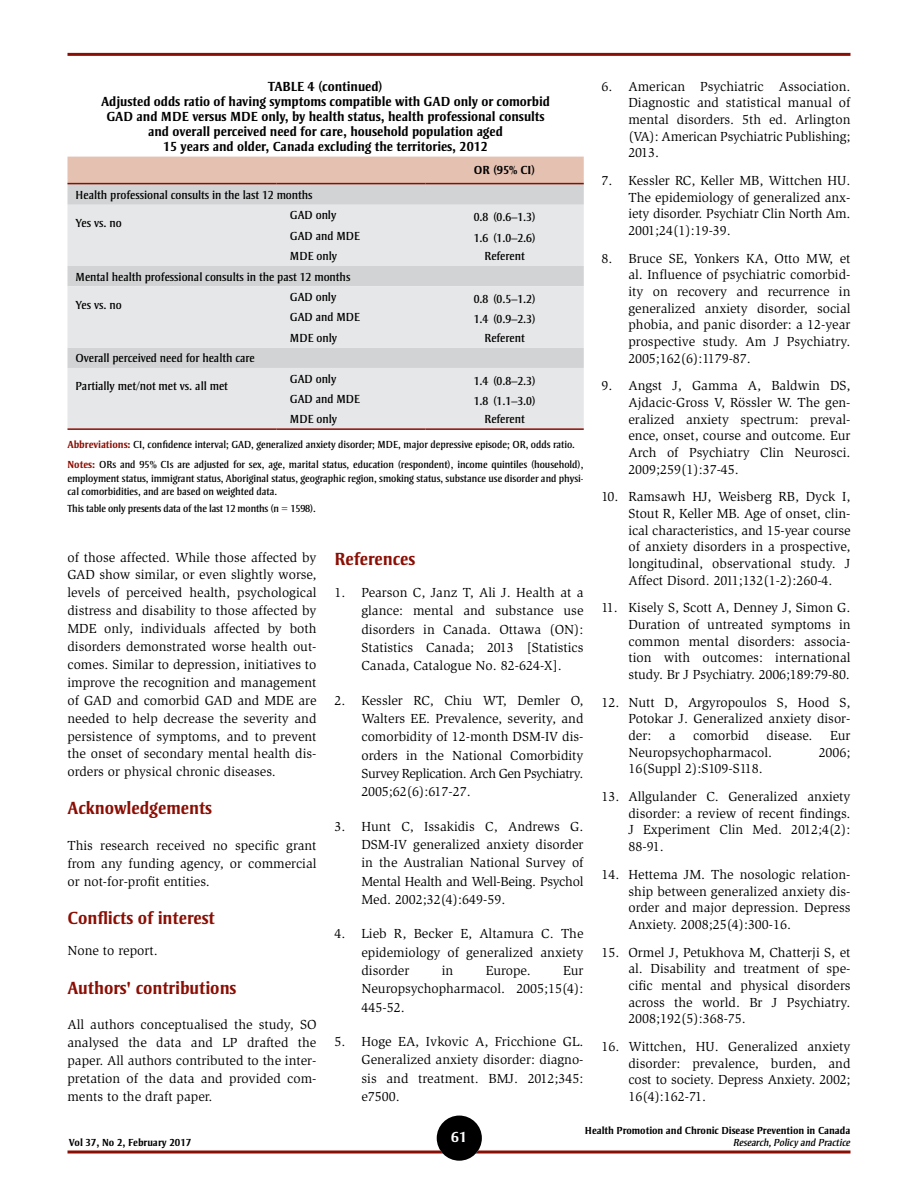
<style>
.page{position:relative;width:918px;height:1188px;background:#fff}
.page>*{position:absolute;margin:0;border:0;box-sizing:border-box;transform-origin:0 0}
.BODY{font:700 18px "Strayhorn MT Std";color:#8b0e04}
.t1{font:700 15px "Strayhorn MT Std";color:#fff}
.BODY-2{font:13.5px/16.6px "Slimbach Std";color:#000;text-align:justify}
.Tableau_titre{font:700 13.5px/15px "Strayhorn MT Std";color:#000;text-align:center}
.Tableau_Body{font:12px "Strayhorn MT Std";color:#000}
.Tableau_titre_de_col{font:700 12px "Strayhorn MT Std";color:#000}
.BODY-3{font:10.5px/13.5px "Strayhorn MT Std";color:#000;text-align:justify}
.t2{font:700 10.5px "Strayhorn MT Std";color:#000}
.t3{font:italic 10.5px "Strayhorn MT Std";color:#000}
.s1{font-weight:700;color:#8b0e04}
</style>
<div class="page">
<svg style="left:68px;top:1150px;width:782px;height:4px;background:#a74a42"></svg>
<hr style="left:68px;top:53px;width:782px;height:3px;background:#8b0e04">
<div style="left:437px;top:1116px;width:45px;height:45px;background:#000;border-radius:50%"></div>
<div style="left:68px;top:157px;width:516px;height:26px;background:#e5c1b1"></div>
<svg style="left:68px;top:184px;width:516px;height:21px;background:#d0d0d1"></svg>
<svg style="left:68px;top:205px;width:516px;height:223px;background:#e2e3e4"></svg>
<hr style="left:68px;top:428px;width:208px;height:2px;background:#8b0e04">
<hr style="left:68px;top:183px;width:208px;height:1px;background:#8b0e04">
<hr style="left:276px;top:183px;width:150px;height:1px;background:#8b0e04">
<hr style="left:426px;top:183px;width:158px;height:1px;background:#8b0e04">
<hr style="left:276px;top:428px;width:150px;height:2px;background:#8b0e04">
<hr style="left:426px;top:428px;width:158px;height:2px;background:#8b0e04">
<p class="Tableau_titre" style="left:101px;top:79px;width:450px">TABLE 4 (continued)<br>Adjusted odds ratio of having symptoms compatible with GAD only or comorbid GAD and MDE versus MDE only, by health status, health professional consults and overall perceived need for care, household population aged<br>15 years and older, Canada excluding the territories, 2012</p>
<p class="Tableau_titre_de_col" style="left:474px;top:163px;width:63px">OR (95% CI)</p>
<p class="Tableau_Body" style="left:76px;top:188px;width:239px">Health professional consults in the last 12 months</p>
<p class="Tableau_Body" style="left:76px;top:216px;width:48px">Yes vs. no</p>
<p class="Tableau_Body" style="left:290px;top:208px;width:48px">GAD only</p>
<p class="Tableau_Body" style="left:474px;top:211px;width:64px">0.8 (0.6–1.3)</p>
<p class="Tableau_Body" style="left:290px;top:229px;width:72px">GAD and MDE</p>
<p class="Tableau_Body" style="left:474px;top:231px;width:64px">1.6 (1.0–2.6)</p>
<p class="Tableau_Body" style="left:290px;top:249px;width:49px">MDE only</p>
<p class="Tableau_Body" style="left:484px;top:249px;width:42px">Referent</p>
<p class="Tableau_Body" style="left:76px;top:270px;width:276px">Mental health professional consults in the past 12 months</p>
<p class="Tableau_Body" style="left:76px;top:298px;width:48px">Yes vs. no</p>
<p class="Tableau_Body" style="left:290px;top:290px;width:48px">GAD only</p>
<p class="Tableau_Body" style="left:474px;top:292px;width:64px">0.8 (0.5–1.2)</p>
<p class="Tableau_Body" style="left:290px;top:310px;width:72px">GAD and MDE</p>
<p class="Tableau_Body" style="left:474px;top:313px;width:64px">1.4 (0.9–2.3)</p>
<p class="Tableau_Body" style="left:290px;top:331px;width:49px">MDE only</p>
<p class="Tableau_Body" style="left:484px;top:331px;width:42px">Referent</p>
<p class="Tableau_Body" style="left:76px;top:351px;width:181px">Overall perceived need for health care</p>
<p class="Tableau_Body" style="left:76px;top:379px;width:154px">Partially met/not met vs. all met</p>
<p class="Tableau_Body" style="left:290px;top:372px;width:48px">GAD only</p>
<p class="Tableau_Body" style="left:474px;top:374px;width:64px">1.4 (0.8–2.3)</p>
<p class="Tableau_Body" style="left:290px;top:392px;width:72px">GAD and MDE</p>
<p class="Tableau_Body" style="left:474px;top:394px;width:64px">1.8 (1.1–3.0)</p>
<p class="Tableau_Body" style="left:290px;top:412px;width:49px">MDE only</p>
<p class="Tableau_Body" style="left:484px;top:412px;width:42px">Referent</p>
<p class="BODY-3" style="left:68px;top:438px;width:509px"><span class="s1">Abbreviations:</span> CI, confidence interval; GAD, generalized anxiety disorder; MDE, major depressive episode; OR, odds ratio.</p>
<p class="BODY-3" style="left:68px;top:458px;width:518px"><span class="s1">Notes:</span> ORs and 95% CIs are adjusted for sex, age, marital status, education (respondent), income quintiles (household), employment status, immigrant status, Aboriginal status, geographic region, smoking status, substance use disorder and physi&shy;cal comorbidities, and are based on weighted data.</p>
<p class="BODY-3" style="left:68px;top:502px;width:250px">This table only presents data of the last 12 months (n = 1598).</p>
<p class="BODY-2" style="left:68px;top:548px;width:251px;line-height:17.9px">of those affected. While those affected by GAD show similar, or even slightly worse, levels of perceived health, psychological distress and disability to those affected by MDE only, individuals affected by both disorders demonstrated worse health out&shy;comes. Similar to depression, initiatives to improve the recognition and management of GAD and comorbid GAD and MDE are needed to help decrease the severity and persistence of symptoms, and to prevent the onset of secondary mental health dis&shy;orders or physical chronic diseases.</p>
<p class="BODY" style="left:68px;top:798px;width:146px">Acknowledgements</p>
<p class="BODY-2" style="left:68px;top:837px;width:251px;line-height:17.9px">This research received no specific grant from any funding agency, or commercial or not-for-profit entities.</p>
<h2 class="BODY" style="left:68px;top:908px;width:149px">Conflicts of interest</h2>
<p class="BODY-2" style="left:68px;top:943px;width:92px">None to report.</p>
<p class="BODY" style="left:68px;top:977px;width:170px">Authors' contributions</p>
<p class="BODY-2" style="left:68px;top:1016px;width:251px;line-height:17.9px">All authors conceptualised the study, SO analysed the data and LP drafted the paper. All authors contributed to the inter&shy;pretation of the data and provided com&shy;ments to the draft paper.</p>
<h2 class="BODY" style="left:334px;top:548px;width:82px">References</h2>
<p class="BODY-2" style="left:362px;top:583px;width:224px;line-height:18.5px;text-indent:-27px">1. Pearson C, Janz T, Ali J. Health at a glance: mental and substance use disorders in Canada. Ottawa (ON):<br>Statistics Canada; 2013 [Statistics Canada, Catalogue No. 82-624-X].</p>
<p class="BODY-2" style="left:362px;top:691px;width:224px;line-height:18.5px;text-indent:-27px">2. Kessler RC, Chiu WT, Demler O, Walters EE. Prevalence, severity, and comorbidity of 12-month DSM-IV dis&shy;orders in the National Comorbidity Survey Replication. Arch Gen Psychiatry.<br>2005;62(6):617-27.</p>
<p class="BODY-2" style="left:362px;top:817px;width:224px;line-height:18.5px;text-indent:-27px">3. Hunt C, Issakidis C, Andrews G.<br>DSM-IV generalized anxiety disorder in the Australian National Survey of Mental Health and Well-Being. Psychol Med. 2002;32(4):649-59.</p>
<p class="BODY-2" style="left:362px;top:925px;width:224px;line-height:18.5px;text-indent:-27px">4. Lieb R, Becker E, Altamura C. The epidemiology of generalized anxiety disorder</p>
<p class="BODY-2" style="left:442px;top:962px;width:13px">in</p>
<p class="BODY-2" style="left:486px;top:962px;width:46px">Europe.</p>
<p class="BODY-2" style="left:362px;top:961px;width:224px;line-height:18.5px;text-indent:202px">Eur Neuropsychopharmacol. 2005;15(4):<br>445-52.</p>
<p class="BODY-2" style="left:362px;top:1032px;width:224px;line-height:18.5px;text-indent:-27px">5. Hoge EA, Ivkovic A, Fricchione GL.<br>Generalized anxiety disorder: diagno&shy;sis and treatment. BMJ. 2012;345: e7500.</p>
<p class="BODY-2" style="left:628px;top:78px;width:224px;text-indent:-27px">6. American Psychiatric Association.<br>Diagnostic and statistical manual of mental disorders. 5th ed. Arlington (VA): American Psychiatric Publishing; 2013.</p>
<p class="BODY-2" style="left:628px;top:172px;width:224px;text-indent:-27px">7. Kessler RC, Keller MB, Wittchen HU.<br>The epidemiology of generalized anx&shy;iety disorder. Psychiatr Clin North Am.<br>2001;24(1):19-39.</p>
<p class="BODY-2" style="left:602px;top:250px;width:251px">8. Bruce SE, Yonkers KA, Otto MW, et</p>
<p class="BODY-2" style="left:628px;top:267px;width:224px">al. Influence of psychiatric comorbid&shy;ity on recovery and recurrence in generalized anxiety disorder, social phobia, and panic disorder: a 12-year prospective study. Am J Psychiatry.<br>2005;162(6):1179-87.</p>
<p class="BODY-2" style="left:628px;top:378px;width:224px;text-indent:-27px">9. Angst J, Gamma A, Baldwin DS, Ajdacic-Gross V, Rössler W. The gen&shy;eralized anxiety spectrum: preval&shy;ence, onset, course and outcome. Eur Arch of Psychiatry Clin Neurosci.<br>2009;259(1):37-45.</p>
<p class="BODY-2" style="left:628px;top:489px;width:224px;text-indent:-27px">10. Ramsawh HJ, Weisberg RB, Dyck I, Stout R, Keller MB. Age of onset, clin&shy;ical characteristics, and 15-year course of anxiety disorders in a prospective, longitudinal, observational study. J Affect Disord. 2011;132(1-2):260-4.</p>
<p class="BODY-2" style="left:628px;top:600px;width:224px;text-indent:-27px">11. Kisely S, Scott A, Denney J, Simon G.<br>Duration of untreated symptoms in common mental disorders: associa&shy;tion with outcomes: international study. Br J Psychiatry. 2006;189:79-80.</p>
<p class="BODY-2" style="left:628px;top:694px;width:224px;text-indent:-27px">12. Nutt D, Argyropoulos S, Hood S, Potokar J. Generalized anxiety disor&shy;der:</p>
<p class="BODY-2" style="left:669px;top:727px;width:8px">a</p>
<p class="BODY-2" style="left:693px;top:727px;width:57px">comorbid</p>
<p class="BODY-2" style="left:767px;top:727px;width:47px">disease.</p>
<p class="BODY-2" style="left:830px;top:727px;width:22px">Eur</p>
<p class="BODY-2" style="left:628px;top:744px;width:145px">Neuropsychopharmacol.</p>
<p class="BODY-2" style="left:819px;top:744px;width:33px">2006;</p>
<p class="BODY-2" style="left:628px;top:761px;width:136px">16(Suppl 2):S109-S118.</p>
<p class="BODY-2" style="left:628px;top:788px;width:224px;text-indent:-27px">13. Allgulander C. Generalized anxiety disorder: a review of recent findings.<br>J Experiment Clin Med. 2012;4(2):<br>88-91.</p>
<p class="BODY-2" style="left:628px;top:866px;width:224px;text-indent:-27px">14. Hettema JM. The nosologic relation&shy;ship between generalized anxiety dis&shy;order and major depression. Depress Anxiety. 2008;25(4):300-16.</p>
<p class="BODY-2" style="left:628px;top:944px;width:224px;text-indent:-27px">15. Ormel J, Petukhova M, Chatterji S, et al. Disability and treatment of spe&shy;cific mental and physical disorders across the world. Br J Psychiatry.<br>2008;192(5):368-75.</p>
<p class="BODY-2" style="left:628px;top:1038px;width:224px;text-indent:-27px">16. Wittchen, HU. Generalized anxiety disorder: prevalence, burden, and cost to society. Depress Anxiety. 2002; 16(4):162-71.</p>
<p class="t2" style="left:585px;top:1125px;width:267px">Health Promotion and Chronic Disease Prevention in Canada</p>
<p class="t1" style="left:451px;top:1128px;width:17px">61</p>
<p class="t2" style="left:69px;top:1137px;width:124px">Vol 37, No 2, February 2017</p>
<p class="t3" style="left:733px;top:1137px;width:119px">Research, Policy and Practice</p>
</div>
